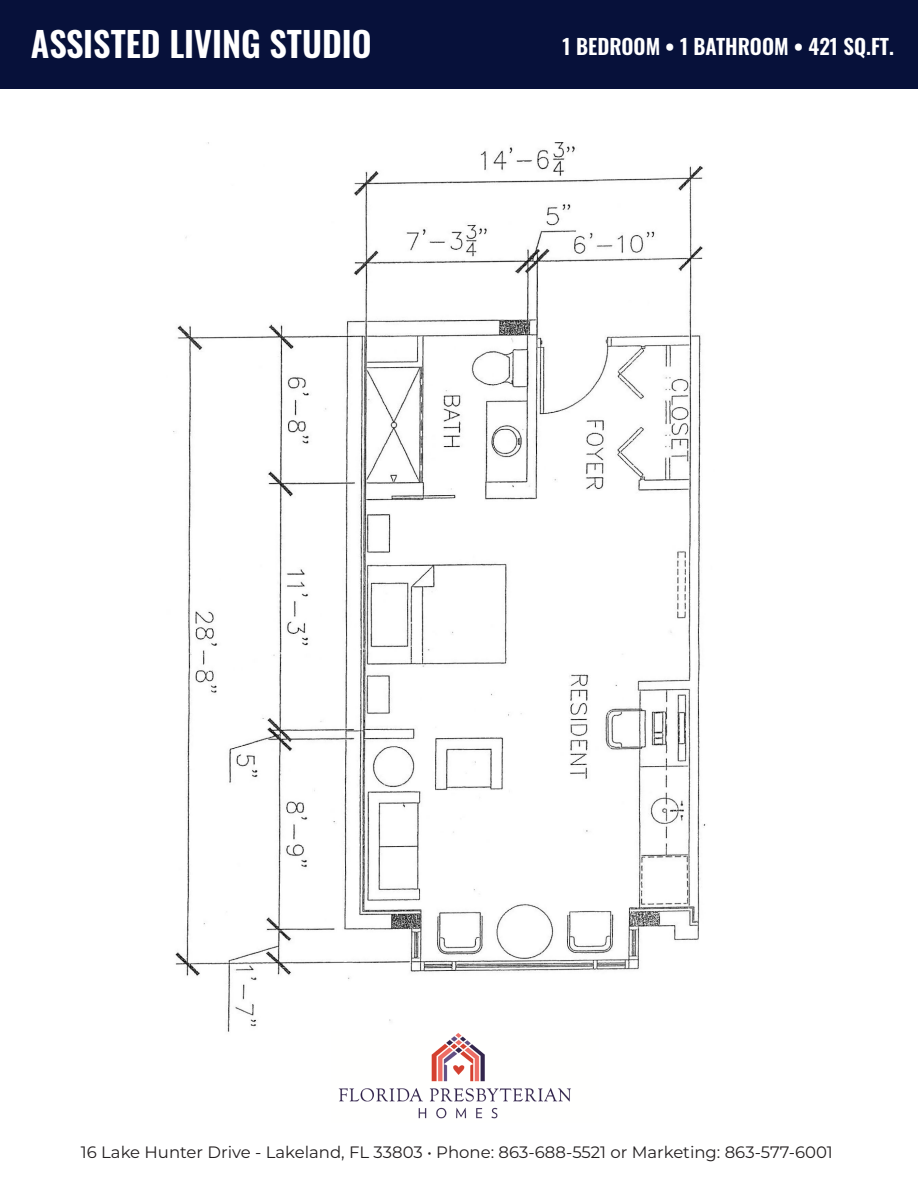
<style>
.page{position:relative;width:918px;height:1188px;background:#fff}
.page>*{position:absolute;margin:0;border:0;box-sizing:border-box;transform-origin:0 0}
.t1{font:600 34.5px "Oswald";color:#fff}
.t2{font:600 21px "Oswald";color:#fff}
.t3{font:16.5px "Montserrat";color:#231f20}
</style>
<div class="page">
<img style="left:173px;top:143px;width:533px;height:889px">
<div style="left:0;top:0;width:918px;height:89px;background:#07113a"></div>
<img style="left:331px;top:1031px;width:268px;height:88px">
<p class="t1" style="left:31px;top:13px;width:342px">ASSISTED LIVING STUDIO</p>
<p class="t2" style="left:563px;top:28px;width:333px">1 BEDROOM • 1 BATHROOM • 421 SQ.FT.</p>
<p class="t3" style="left:81px;top:1141px;width:754px">16 Lake Hunter Drive - Lakeland, FL 33803 • Phone: 863-688-5521 or Marketing: 863-577-6001</p>
</div>
